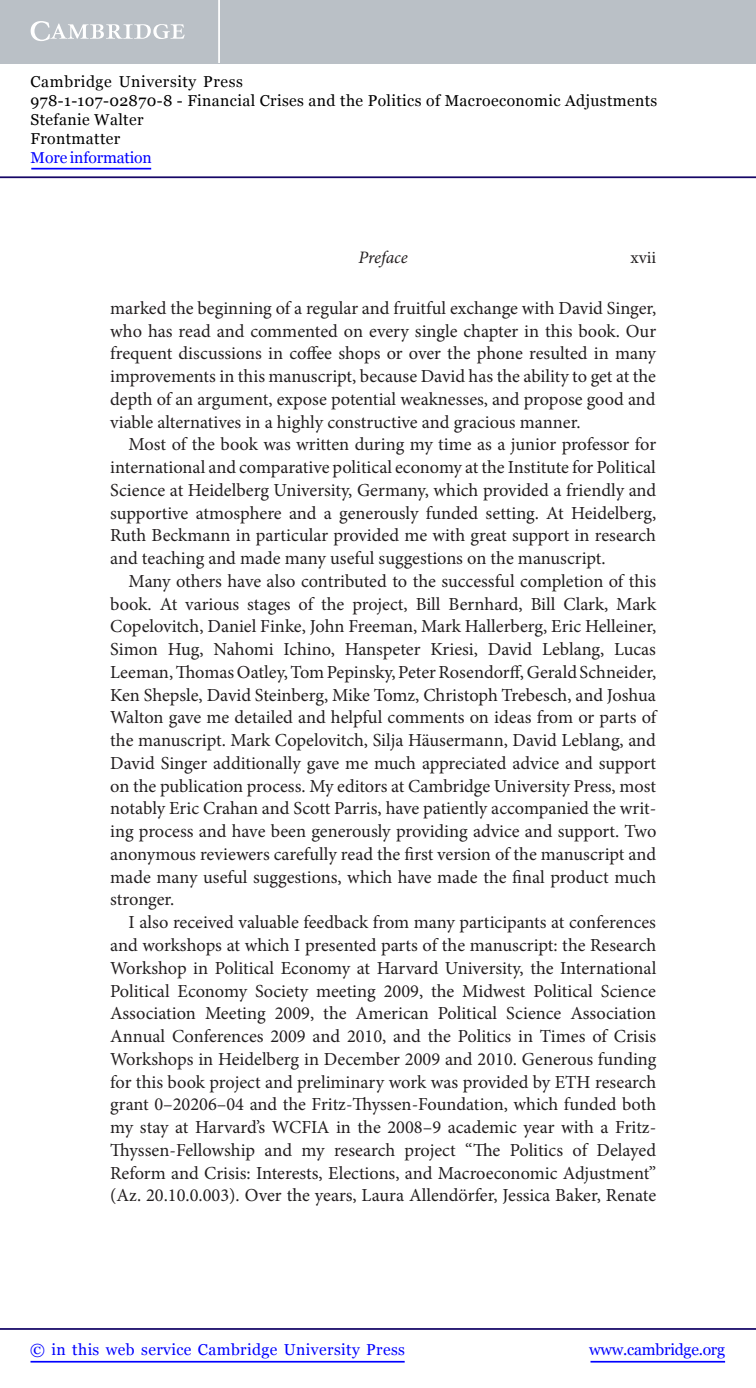
<style>
.page{position:relative;width:756px;height:1388px;background:#fff}
.page>*{position:absolute;margin:0;border:0;box-sizing:border-box;transform-origin:0 0}
.t1{font:18.38px/22.8px "Minion Pro";color:#231f20;text-align:justify}
.t2{font:italic 17.5px "Minion Pro";letter-spacing:-.005em;color:#231f20}
.t3{font:17.5px "Minion Pro";color:#231f20}
.t4{font:15.75px/18.9px "Georgia";letter-spacing:.025em;color:#000}
.t5{font:15.75px "Georgia";letter-spacing:.025em;color:#00f}
.t6{font:15.75px "Georgia";letter-spacing:-.015em;color:#00f}
.t7{font:15.75px "Georgia";letter-spacing:-.01em;color:#00f}
</style>
<div class="page">
<hr style="left:591px;top:1361px;width:134px;height:1px;background:#00f">
<hr style="left:0;top:1328px;width:756px;height:2px;background:#150666">
<hr style="left:31px;top:1361px;width:374px;height:1px;background:#00f">
<div style="left:0;top:0;width:756px;height:63px;background:#bac0c6"></div>
<svg style="left:31px;top:21px;width:154px;height:20px"></svg>
<hr style="left:218px;top:0;width:2px;height:63px;background:#fff">
<hr style="left:0;top:176px;width:756px;height:2px;background:#150666">
<hr style="left:31px;top:168px;width:120px;height:1px;background:#00f">
<p class="t4" style="left:31px;top:72px;width:628px">Cambridge University Press<br>978-1-107-02870-8 - Financial Crises and the Politics of Macroeconomic Adjustments Stefanie Walter<br>Frontmatter</p>
<p class="t7" style="left:31px;top:148px;width:123px">More information</p>
<p class="t2" style="left:359px;top:250px;width:51px">Preface</p>
<p class="t3" style="left:630px;top:250px;width:27px">xvii</p>
<p class="t1" style="left:110px;top:298px;width:548px">marked the beginning of a regular and fruitful exchange with David Singer, who has read and commented on every single chapter in this book. Our frequent discussions in coffee shops or over the phone resulted in many improvements in this manuscript, because David has the ability to get at the depth of an argument, expose potential weaknesses, and propose good and viable alternatives in a highly constructive and gracious manner.</p>
<p class="t1" style="left:110px;top:435px;width:548px;text-indent:18px">Most of the book was written during my time as a junior professor for international and comparative political economy at the Institute for Political Science at Heidelberg University, Germany, which provided a friendly and supportive atmosphere and a generously funded setting. At Heidelberg, Ruth Beckmann in particular provided me with great support in research and teaching and made many useful suggestions on the manuscript.</p>
<p class="t1" style="left:110px;top:571px;width:548px;text-indent:18px">Many others have also contributed to the successful completion of this book. At various stages of the project, Bill Bernhard, Bill Clark, Mark Copelovitch, Daniel Finke, John Freeman, Mark Hallerberg, Eric Helleiner, Simon Hug, Nahomi Ichino, Hanspeter Kriesi, David Leblang, Lucas Leeman, Thomas Oatley, Tom Pepinsky, Peter Rosendorff, Gerald Schneider, Ken Shepsle, David Steinberg, Mike Tomz, Christoph Trebesch, and Joshua Walton gave me detailed and helpful comments on ideas from or parts of the manuscript. Mark Copelovitch, Silja H ä usermann, David Leblang, and David Singer additionally gave me much appreciated advice and support on the publication process. My editors at Cambridge University Press, most notably Eric Crahan and Scott Parris, have patiently accompanied the writ&shy;ing process and have been generously providing advice and support. Two anonymous reviewers carefully read the first version of the manuscript and made many useful suggestions, which have made the final product much stronger.</p>
<p class="t1" style="left:110px;top:912px;width:548px;text-indent:18px">I also received valuable feedback from many participants at conferences and workshops at which I presented parts of the manuscript: the Research Workshop in Political Economy at Harvard University, the International Political Economy Society meeting 2009, the Midwest Political Science Association Meeting 2009, the American Political Science Association Annual Conferences 2009 and 2010, and the Politics in Times of Crisis Workshops in Heidelberg in December 2009 and 2010. Generous funding for this book project and preliminary work was provided by ETH research grant 0–20206–04 and the Fritz-Thyssen-Foundation, which funded both my stay at Harvard’s WCFIA in the 2008–9 academic year with a Fritz-Thyssen-Fellowship and my research project “The Politics of Delayed Reform and Crisis: Interests, Elections, and Macroeconomic Adjustment” (Az. 20.10.0.003). Over the years, Laura Allend ö rfer, Jessica Baker, Renate</p>
<p class="t5" style="left:30px;top:1340px;width:376px">© in this web service Cambridge University Press</p>
<p class="t6" style="left:589px;top:1340px;width:137px">www.cambridge.org</p>
</div>
